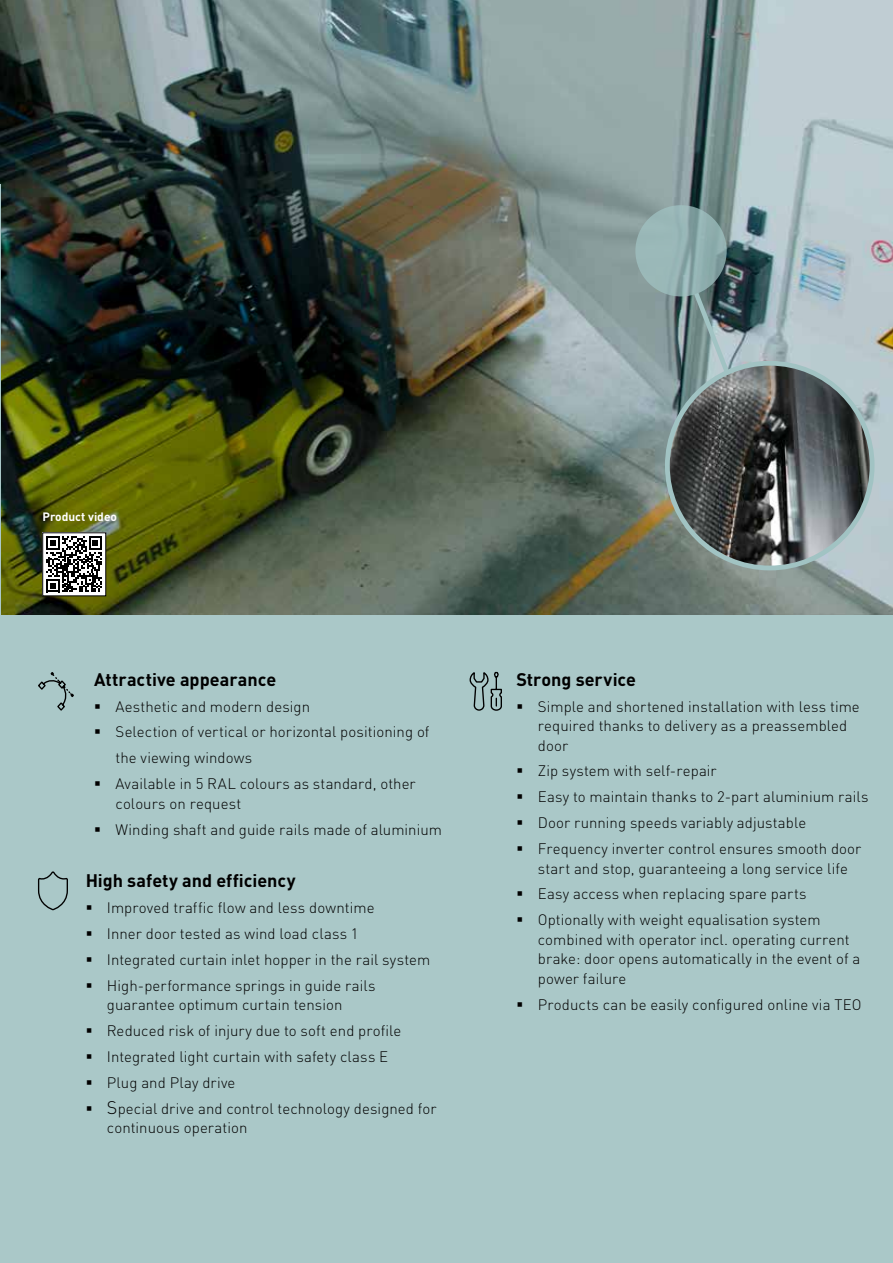
<style>
.page{position:relative;width:893px;height:1263px;background:#fff}
.page>*{position:absolute;margin:0;border:0;box-sizing:border-box;transform-origin:0 0}
.t1{font:700 18px "DIN Pro";color:#000}
.t2{font:300 15px/19.5px "DIN Pro";letter-spacing:.005em;color:#000}
.t3{font:700 12px "DIN Pro";color:#fff}
.s1{font-size:18px}
</style>
<div class="page">
<div style="left:1px;top:593px;width:892px;height:670px;background:#aac8c8"></div>
<svg style="left:469px;top:671px;width:33px;height:40px"></svg>
<svg style="left:38px;top:672px;width:36px;height:39px"></svg>
<svg style="left:37px;top:871px;width:31px;height:40px"></svg>
<img style="left:0;top:0;width:893px;height:614px">
<img style="left:668px;top:363px;width:204px;height:205px;border-radius:100px">
<div style="left:665px;top:361px;width:209px;height:209px;border:5px solid #a1c3c3;border-radius:50%"></div>
<svg style="left:638px;top:207px;width:86px;height:87px;background:#92b0b1"></svg>
<div style="left:635px;top:205px;width:92px;height:91px;border:4px solid #a1c3c3;border-radius:50%"></div>
<svg style="left:690px;top:288px;width:43px;height:90px;background:#7a9092"></svg>
<div style="left:43px;top:533px;width:63px;height:63px;background:#fff"></div>
<svg style="left:46px;top:536px;width:56px;height:56px"></svg>
<hr style="left:0;top:184px;width:1px;height:982px;background:#aac8c8">
<p class="t3" style="left:43px;top:507px;width:76px">Product video</p>
<p class="t1" style="left:94px;top:665px;width:183px">Attractive appearance</p>
<p class="t2" style="left:94px;top:695px;width:217px">▪ Aesthetic and modern design</p>
<p class="t2" style="left:116px;top:718px;width:315px;line-height:25.8px;text-indent:-21px">▪ Selection of vertical or horizontal positioning of the viewing windows</p>
<p class="t2" style="left:116px;top:773px;width:302px;text-indent:-21px">▪ Available in 5 RAL colours as standard, other colours on request</p>
<p class="t2" style="left:94px;top:818px;width:349px">▪ Winding shaft and guide rails made of aluminium</p>
<p class="t1" style="left:86px;top:866px;width:211px">High safety and efficiency</p>
<p class="t2" style="left:86px;top:897px;width:290px">▪ Improved traffic flow and less downtime</p>
<p class="t2" style="left:86px;top:923px;width:274px">▪ Inner door tested as wind load class 1</p>
<p class="t2" style="left:86px;top:948px;width:346px">▪ Integrated curtain inlet hopper in the rail system</p>
<p class="t2" style="left:107px;top:974px;width:270px;text-indent:-21px">▪ High-performance springs in guide rails guarantee optimum curtain tension</p>
<p class="t2" style="left:86px;top:1020px;width:317px">▪ Reduced risk of injury due to soft end profile</p>
<p class="t2" style="left:86px;top:1046px;width:304px">▪ Integrated light curtain with safety class E</p>
<p class="t2" style="left:86px;top:1071px;width:151px">▪ Plug and Play drive</p>
<p class="t2" style="left:107px;top:1097px;width:331px;text-indent:-21px">▪ <span class="s1">S</span>pecial drive and control technology designed for continuous operation</p>
<p class="t1" style="left:517px;top:665px;width:121px">Strong service</p>
<p class="t2" style="left:538px;top:695px;width:323px;text-indent:-21px">▪ Simple and shortened installation with less time required thanks to delivery as a preassembled door</p>
<p class="t2" style="left:517px;top:760px;width:202px">▪ Zip system with self-repair</p>
<p class="t2" style="left:517px;top:786px;width:353px">▪ Easy to maintain thanks to 2-part aluminium rails</p>
<p class="t2" style="left:517px;top:812px;width:291px">▪ Door running speeds variably adjustable</p>
<p class="t2" style="left:517px;top:838px;width:346px;text-align:center">▪ Frequency inverter control ensures smooth door start and stop, guaranteeing a long service life</p>
<p class="t2" style="left:517px;top:883px;width:292px">▪ Easy access when replacing spare parts</p>
<p class="t2" style="left:538px;top:909px;width:324px;text-indent:-21px">▪ Optionally with weight equalisation system combined with operator incl. operating current brake: door opens automatically in the event of a power failure</p>
<p class="t2" style="left:517px;top:993px;width:346px">▪ Products can be easily configured online via TEO</p>
</div>
